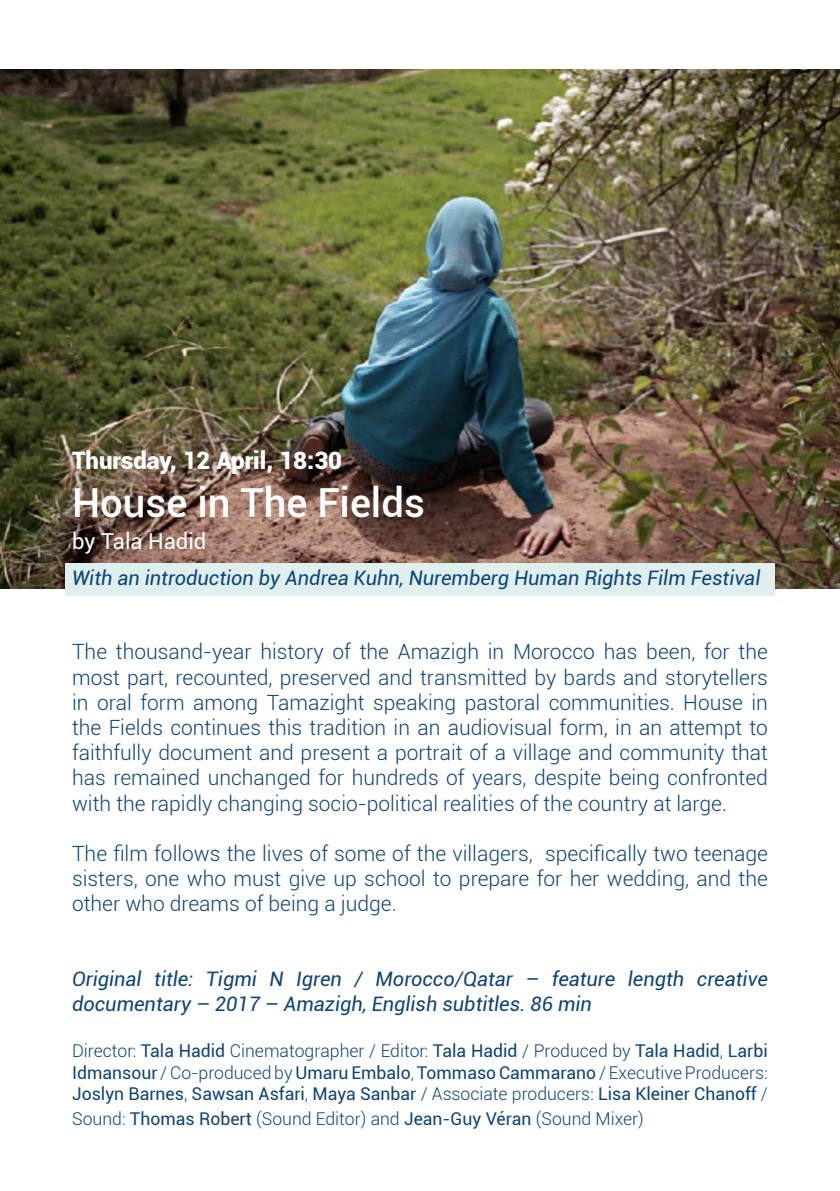
<style>
.page{position:relative;width:840px;height:1191px;background:#fff}
.page>*{position:absolute;margin:0;border:0;box-sizing:border-box;transform-origin:0 0}
.t1{font:500 40px "Roboto";color:#fff}
.t2{font:900 24px "Roboto";color:#fff}
.t3{font:22px "Roboto";color:#fff}
.t4{font:300 21px/25.2px "Roboto";color:#0e4378;text-align:justify}
.t5{font:italic 20px/25.2px "Roboto";color:#0e4378}
.t6{font:17.6px/21.2px "Roboto";color:#0e4378;text-align:justify}
.t7{font:300 17.6px "Roboto";color:#0e4378}
.s1{font-weight:300}
.s2{font-weight:400}
</style>
<div class="page">
<img style="left:0;top:69px;width:840px;height:519px">
<div style="left:65px;top:563px;width:709px;height:32px;background:#deefed"></div>
<p class="t2" style="left:72px;top:443px;width:271px">Thursday, 12 April, 18:30</p>
<h1 class="t1" style="left:72px;top:474px;width:354px">House in The Fields</h1>
<p class="t3" style="left:72px;top:525px;width:136px">by Tala Hadid</p>
<p class="t5" style="left:72px;top:564px;width:689px">With an introduction by Andrea Kuhn, Nuremberg Human Rights Film Festival</p>
<p class="t4" style="left:72px;top:638px;width:697px">The thousand-year history of the Amazigh in Morocco has been, for the most part, recounted, preserved and transmitted by bards and storytellers in oral form among Tamazight speaking pastoral communities. House in the Fields continues this tradition in an audiovisual form, in an attempt to faithfully document and present a portrait of a village and community that has remained unchanged for hundreds of years, despite being confronted with the rapidly changing socio-political realities of the country at large.</p>
<p class="t4" style="left:72px;top:840px;width:697px">The film follows the lives of some of the villagers, specifically two teenage sisters, one who must give up school to prepare for her wedding, and the other who dreams of being a judge.</p>
<p class="t5" style="left:72px;top:965px;width:697px">Original title: Tigmi N Igren / Morocco/Qatar – feature length creative documentary – 2017 – Amazigh, English subtitles. 86 min</p>
<p class="t6" style="left:72px;top:1040px;width:697px"><span class="s1">Director:</span> Tala Hadid <span class="s1">Cinematographer / Editor:</span> Tala Hadid <span class="s1">/ Produced by</span> Tala Hadid<span class="s1">,</span> Larbi Idmansour <span class="s1">/ Co-produced by</span> Umaru Embalo<span class="s1">,</span> Tommaso Cammarano <span class="s1">/ Executive Producers:<br></span>Joslyn Barnes<span class="s1">,</span> Sawsan Asfari<span class="s1">,</span> Maya Sanbar <span class="s1">/ Associate producers:</span> Lisa Kleiner Chanoff <span class="s1">/</span></p>
<p class="t7" style="left:72px;top:1106px;width:573px">Sound: <span class="s2">Thomas Robert</span> (Sound Editor) and <span class="s2">Jean-Guy Véran</span> (Sound Mixer)</p>
</div>
